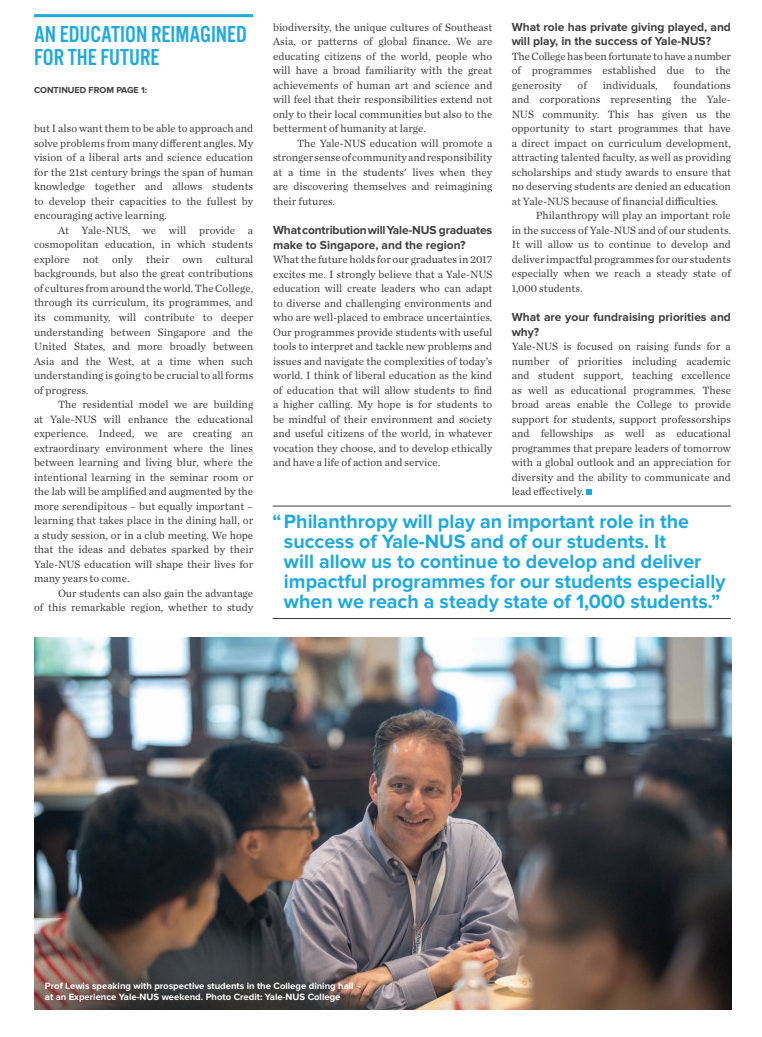
<style>
.page{position:relative;width:762px;height:1037px;background:#fff}
.page>*{position:absolute;margin:0;border:0;box-sizing:border-box;transform-origin:0 0}
.continued_article_he{font:24px/23px "Alternate Gothic EF No Three";color:#1eaade}
.quote{font:700 20px/20px "Proxima Nova";color:#1eaade}
.interview_q_s{font:700 12px/14.5px "Proxima Nova";color:#3e3e3f}
.body__1st_para{font:11px/14.5px "Chronicle Text G1";color:#3e3e3f;text-align:justify}
.body{font:11px/14.5px "Chronicle Text G1";color:#3e3e3f;text-align:justify}
.captions{font:700 9.5px/11px "Proxima Nova";color:#fff}
.main_headline{font:700 9px "Proxima Nova";color:#3e3e3f}
</style>
<div class="page">
<hr style="left:34px;top:14px;width:219px;height:3px;background:#1eaade">
<img style="left:34px;top:638px;width:697px;height:371px">
<svg style="left:586px;top:489px;width:6px;height:6px"></svg>
<hr style="left:273px;top:506px;width:458px;height:1px;background:#3e3e3f">
<hr style="left:273px;top:618px;width:458px;height:1px;background:#3e3e3f">
<p class="continued_article_he" style="left:34px;top:22px;width:214px">AN EDUCATION REIMAGINED<br>FOR THE FUTURE</p>
<p class="main_headline" style="left:34px;top:85px;width:115px">CONTINUED FROM PAGE 1:</p>
<p class="body__1st_para" style="left:34px;top:121px;width:221px">but I also want them to be able to approach and solve problems from many different angles. My vision of a liberal arts and science education for the 21st century brings the span of human knowledge together and allows students to develop their capacities to the fullest by encouraging active learning.</p>
<p class="body" style="left:34px;top:222px;width:221px;text-indent:24px">At Yale-NUS, we will provide a cosmopolitan education, in which students explore not only their own cultural backgrounds, but also the great contributions of cultures from around the world. The College, through its curriculum, its programmes, and its community, will contribute to deeper understanding between Singapore and the United States, and more broadly between Asia and the West, at a time when such understanding is going to be crucial to all forms of progress.</p>
<p class="body" style="left:34px;top:396px;width:221px;text-indent:24px">The residential model we are building at Yale-NUS will enhance the educational experience. Indeed, we are creating an extraordinary environment where the lines between learning and living blur, where the intentional learning in the seminar room or the lab will be amplified and augmented by the more serendipitous – but equally important – learning that takes place in the dining hall, or a study session, or in a club meeting. We hope that the ideas and debates sparked by their Yale-NUS education will shape their lives for many years to come.</p>
<p class="body" style="left:34px;top:585px;width:221px;text-align:right">Our students can also gain the advantage<br>of this remarkable region, whether to study</p>
<p class="body" style="left:273px;top:19px;width:221px">biodiversity, the unique cultures of Southeast Asia, or patterns of global finance. We are educating citizens of the world, people who will have a broad familiarity with the great achievements of human art and science and will feel that their responsibilities extend not only to their local communities but also to the betterment of humanity at large.</p>
<p class="body" style="left:273px;top:135px;width:221px;text-indent:24px">The Yale-NUS education will promote a stronger sense of community and responsibility at a time in the students’ lives when they are discovering themselves and reimagining their futures.</p>
<p class="interview_q_s" style="left:273px;top:223px;width:221px">What contribution will Yale-NUS graduates make to Singapore, and the region?</p>
<p class="body__1st_para" style="left:273px;top:251px;width:221px">What the future holds for our graduates in 2017 excites me. I strongly believe that a Yale-NUS education will create leaders who can adapt to diverse and challenging environments and who are well-placed to embrace uncertainties.<br>Our programmes provide students with useful tools to interpret and tackle new problems and issues and navigate the complexities of today’s world. I think of liberal education as the kind of education that will allow students to find a higher calling. My hope is for students to be mindful of their environment and society and useful citizens of the world, in whatever vocation they choose, and to develop ethically and have a life of action and service.</p>
<p class="interview_q_s" style="left:512px;top:20px;width:221px">What role has private giving played, and will play, in the success of Yale-NUS?</p>
<p class="body__1st_para" style="left:512px;top:48px;width:221px">The College has been fortunate to have a number of programmes established due to the generosity</p>
<p class="body__1st_para" style="left:512px;top:77px;width:221px;text-indent:162px">foundations and corporations representing the Yale-NUS community. This has given us the opportunity to start programmes that have a direct impact on curriculum development, attracting talented faculty, as well as providing scholarships and study awards to ensure that no deserving students are denied an education at Yale-NUS because of financial difficulties.</p>
<p class="body" style="left:512px;top:208px;width:221px;text-indent:24px">Philanthropy will play an important role in the success of Yale-NUS and of our students.<br>It will allow us to continue to develop and deliver impactful programmes for our students especially when we reach a steady state of 1,000 students.</p>
<p class="interview_q_s" style="left:512px;top:310px;width:221px">What are your fundraising priorities and why?</p>
<p class="body__1st_para" style="left:512px;top:338px;width:221px">Yale-NUS is focused on raising funds for a number of priorities including academic and student support, teaching excellence as well as educational programmes. These broad areas enable the College to provide support for students, support professorships and fellowships as well as educational programmes that prepare leaders of tomorrow with a global outlook and an appreciation for diversity and the ability to communicate and lead effectively.</p>
<p class="body__1st_para" style="left:577px;top:77px;width:11px">of</p>
<p class="body__1st_para" style="left:603px;top:77px;width:57px">individuals,</p>
<p class="quote" style="left:284px;top:512px;width:443px;text-indent:-11px">“Philanthropy will play an important role in the success of Yale-NUS and of our students. It<br>will allow us to continue to develop and deliver impactful programmes for our students especially when we reach a steady state of 1,000 students.”</p>
<p class="captions" style="left:45px;top:980px;width:310px">Prof Lewis speaking with prospective students in the College dining hall at an Experience Yale-NUS weekend. Photo Credit: Yale-NUS College</p>
</div>
